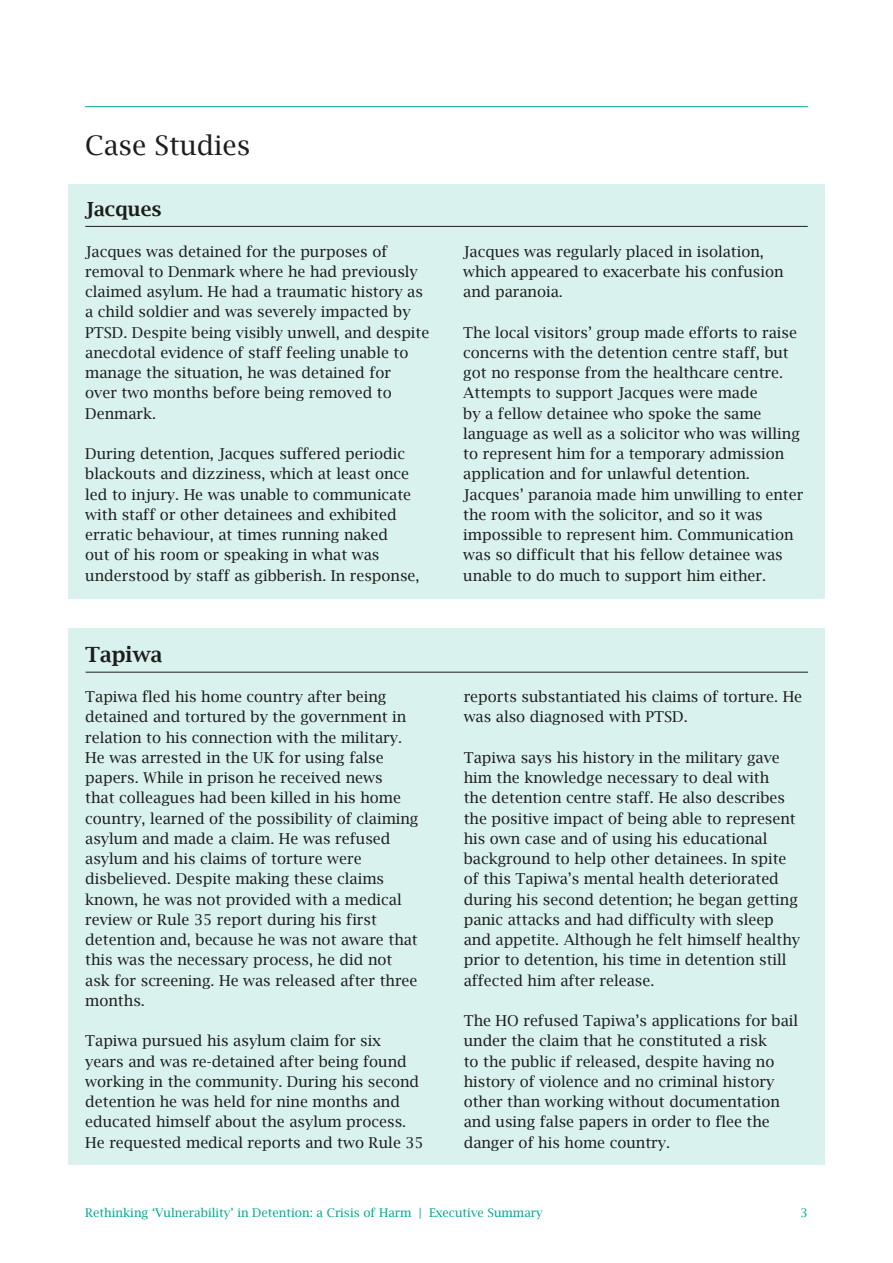
<style>
.page{position:relative;width:893px;height:1263px;background:#fff}
.page>*{position:absolute;margin:0;border:0;box-sizing:border-box;transform-origin:0 0}
.Heading_1{font:27px "Lucida Bright";color:#1d1d1b}
.Case_Study_Heading{font:600 21px "Lucida Bright";color:#1d1d1b}
.Case_Study_Heading-2{font:600 19.5px "Lucida Bright";color:#1d1d1b}
.Paragraph_Style_1{font:15px/20.2px "Lucida Bright";color:#1d1d1b}
.t1{font:12px "Lucida Bright";color:#00a88f}
</style>
<div class="page">
<hr style="left:85px;top:106px;width:723px;height:1px;background:#00a88f">
<div style="left:68px;top:184px;width:757px;height:414px;background:#d9f2ee"></div>
<hr style="left:85px;top:226px;width:723px;height:1px;background:#1d1d1b">
<div style="left:68px;top:629px;width:757px;height:536px;background:#d9f2ee"></div>
<hr style="left:86px;top:672px;width:722px;height:1px;background:#1d1d1b">
<p class="Heading_1" style="left:85px;top:130px;width:167px">Case Studies</p>
<p class="Case_Study_Heading-2" style="left:85px;top:198px;width:78px">Jacques</p>
<p class="Paragraph_Style_1" style="left:85px;top:241px;width:346px">Jacques was detained for the purposes of removal to Denmark where he had previously claimed asylum. He had a traumatic history as a child soldier and was severely impacted by PTSD. Despite being visibly unwell, and despite anecdotal evidence of staff feeling unable to manage the situation, he was detained for<br>over two months before being removed to Denmark.</p>
<p class="Paragraph_Style_1" style="left:85px;top:443px;width:336px">During detention, Jacques suffered periodic blackouts and dizziness, which at least once led to injury. He was unable to communicate with staff or other detainees and exhibited erratic behaviour, at times running naked<br>out of his room or speaking in what was understood by staff as gibberish. In response,</p>
<p class="Case_Study_Heading" style="left:85px;top:642px;width:79px">Tapiwa</p>
<p class="Paragraph_Style_1" style="left:85px;top:686px;width:335px">Tapiwa fled his home country after being detained and tortured by the government in relation to his connection with the military.<br>He was arrested in the UK for using false papers. While in prison he received news<br>that colleagues had been killed in his home country, learned of the possibility of claiming asylum and made a claim. He was refused asylum and his claims of torture were disbelieved. Despite making these claims known, he was not provided with a medical review or Rule 35 report during his first detention and, because he was not aware that this was the necessary process, he did not ask for screening. He was released after three months.</p>
<p class="Paragraph_Style_1" style="left:85px;top:1031px;width:340px">Tapiwa pursued his asylum claim for six<br>years and was re-detained after being found working in the community. During his second detention he was held for nine months and educated himself about the asylum process.<br>He requested medical reports and two Rule 35</p>
<p class="Paragraph_Style_1" style="left:463px;top:241px;width:322px">Jacques was regularly placed in isolation, which appeared to exacerbate his confusion and paranoia.</p>
<p class="Paragraph_Style_1" style="left:463px;top:322px;width:342px">The local visitors’ group made efforts to raise concerns with the detention centre staff, but got no response from the healthcare centre.<br>Attempts to support Jacques were made<br>by a fellow detainee who spoke the same language as well as a solicitor who was willing to represent him for a temporary admission application and for unlawful detention.<br>Jacques’ paranoia made him unwilling to enter the room with the solicitor, and so it was impossible to represent him. Communication was so difficult that his fellow detainee was unable to do much to support him either.</p>
<p class="Paragraph_Style_1" style="left:464px;top:686px;width:340px">reports substantiated his claims of torture. He was also diagnosed with PTSD.</p>
<p class="Paragraph_Style_1" style="left:464px;top:747px;width:338px">Tapiwa says his history in the military gave him the knowledge necessary to deal with<br>the detention centre staff. He also describes the positive impact of being able to represent his own case and of using his educational background to help other detainees. In spite of this Tapiwa’s mental health deteriorated during his second detention; he began getting panic attacks and had difficulty with sleep and appetite. Although he felt himself healthy prior to detention, his time in detention still affected him after release.</p>
<p class="Paragraph_Style_1" style="left:464px;top:1010px;width:336px">The HO refused Tapiwa’s applications for bail under the claim that he constituted a risk<br>to the public if released, despite having no history of violence and no criminal history other than working without documentation and using false papers in order to flee the danger of his home country.</p>
<p class="t1" style="left:85px;top:1206px;width:459px">Rethinking ‘Vulnerability’ in Detention: a Crisis of Harm | Executive Summary</p>
<p class="t1" style="left:801px;top:1206px;width:9px">3</p>
</div>
